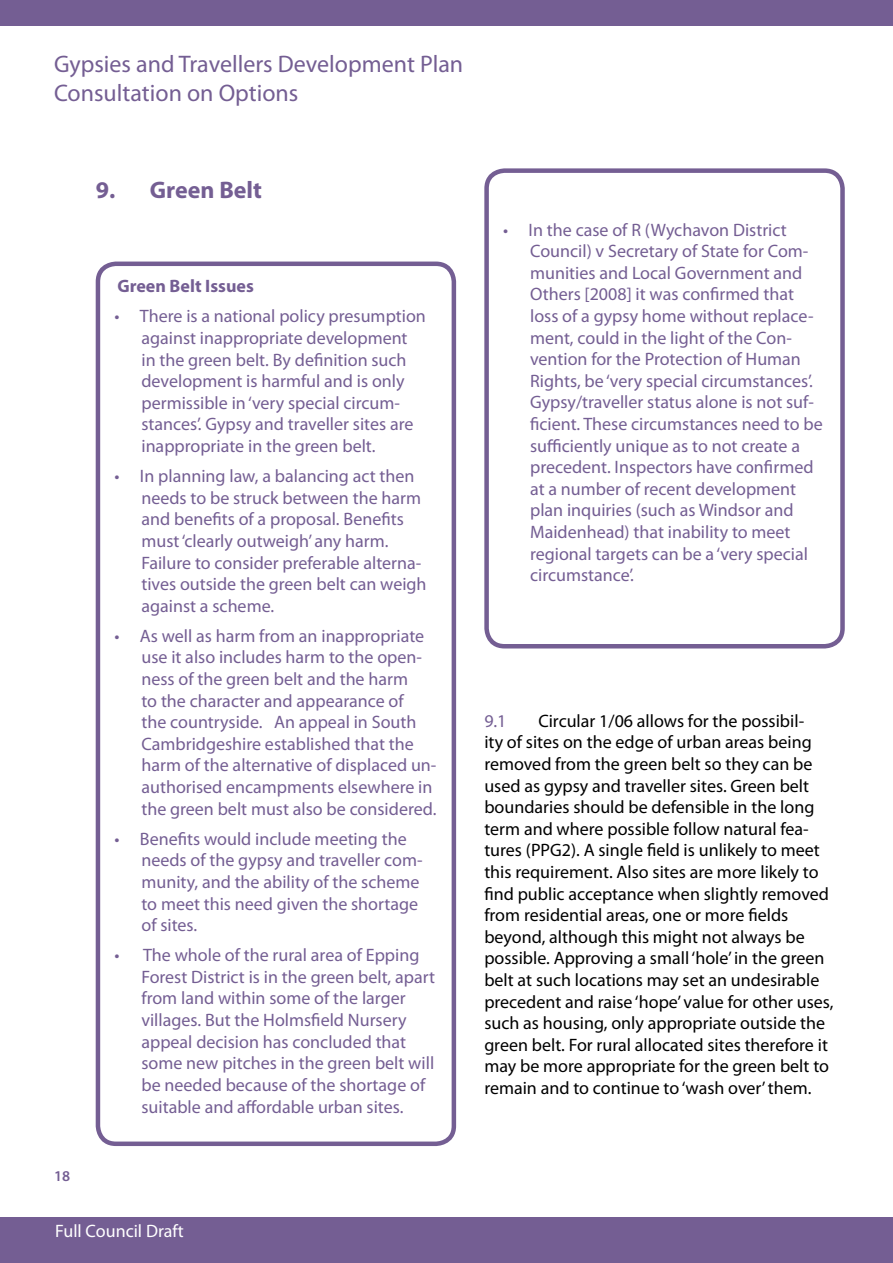
<style>
.page{position:relative;width:893px;height:1263px;background:#fff}
.page>*{position:absolute;margin:0;border:0;box-sizing:border-box;transform-origin:0 0}
.t1{font:24px/28.8px "Myriad Pro";color:#745e93}
.t2{font:700 24px "Myriad Pro";color:#745e93}
.t3{font:18px/21.6px "Myriad Pro";color:#745e93}
.t4{font:18px/21.6px "Myriad Pro";color:#000}
.t5{font:18px "Myriad Pro";color:#fff}
.t6{font:700 18px "Myriad Pro";color:#745e93}
.t7{font:600 15px "Myriad Pro";color:#745e93}
</style>
<div class="page">
<div style="left:0;top:0;width:893px;height:26px;background:#745e93"></div>
<div style="left:0;top:1217px;width:893px;height:46px;background:#745e93"></div>
<div style="left:96px;top:262px;width:360px;height:884px;border:4px solid #745e93;border-radius:18px"></div>
<div style="left:484px;top:168px;width:361px;height:480px;border:4px solid #745e93;border-radius:18px"></div>
<h1 class="t1" style="left:54px;top:49px;width:411px">Gypsies and Travellers Development Plan<br>Consultation on Options</h1>
<h1 class="t2" style="left:96px;top:174px;width:168px">9. Green Belt</h1>
<p class="t7" style="left:54px;top:1166px;width:18px">18</p>
<p class="t6" style="left:117px;top:274px;width:138px">Green Belt Issues</p>
<p class="t3" style="left:141px;top:305px;width:286px;text-indent:-27px">• There is a national policy presumption against inappropriate development in the green belt. By definition such development is harmful and is only permissible in ‘very special circum&shy;stances’. Gypsy and traveller sites are inappropriate in the green belt.</p>
<p class="t3" style="left:141px;top:465px;width:287px;text-indent:-27px">• In planning law, a balancing act then needs to be struck between the harm and benefits of a proposal. Benefits must ‘clearly outweigh’ any harm.<br>Failure to consider preferable alterna&shy;tives outside the green belt can weigh against a scheme.</p>
<p class="t3" style="left:141px;top:625px;width:297px;text-indent:-27px">• As well as harm from an inappropriate use it also includes harm to the open&shy;ness of the green belt and the harm<br>to the character and appearance of<br>the countryside. An appeal in South Cambridgeshire established that the harm of the alternative of displaced un&shy;authorised encampments elsewhere in the green belt must also be considered.</p>
<p class="t3" style="left:141px;top:828px;width:283px;text-indent:-27px">• Benefits would include meeting the needs of the gypsy and traveller com&shy;munity, and the ability of the scheme to meet this need given the shortage of sites.</p>
<p class="t3" style="left:141px;top:944px;width:295px;text-indent:-27px">• The whole of the rural area of Epping Forest District is in the green belt, apart from land within some of the larger villages. But the Holmsfield Nursery appeal decision has concluded that some new pitches in the green belt will be needed because of the shortage of suitable and affordable urban sites.</p>
<p class="t5" style="left:55px;top:1220px;width:130px">Full Council Draft</p>
<p class="t3" style="left:530px;top:218px;width:294px;text-indent:-27px">• In the case of R (Wychavon District Council) v Secretary of State for Com&shy;munities and Local Government and Others [2008] it was confirmed that loss of a gypsy home without replace&shy;ment, could in the light of the Con&shy;vention for the Protection of Human Rights, be ‘very special circumstances’.<br>Gypsy/traveller status alone is not suf&shy;ficient. These circumstances need to be sufficiently unique as to not create a precedent. Inspectors have confirmed at a number of recent development plan inquiries (such as Windsor and Maidenhead) that inability to meet regional targets can be a ‘very special circumstance’.</p>
<p class="t4" style="left:484px;top:710px;width:351px;text-indent:54px">Circular 1/06 allows for the possibil-<br>ity of sites on the edge of urban areas being removed from the green belt so they can be used as gypsy and traveller sites. Green belt boundaries should be defensible in the long term and where possible follow natural fea&shy;tures (PPG2). A single field is unlikely to meet this requirement. Also sites are more likely to find public acceptance when slightly removed from residential areas, one or more fields beyond, although this might not always be possible. Approving a small ‘hole’ in the green belt at such locations may set an undesirable precedent and raise ‘hope’ value for other uses, such as housing, only appropriate outside the green belt. For rural allocated sites therefore it may be more appropriate for the green belt to remain and to continue to ‘wash over’ them.</p>
<p class="t3" style="left:484px;top:710px;width:24px">9.1</p>
</div>
